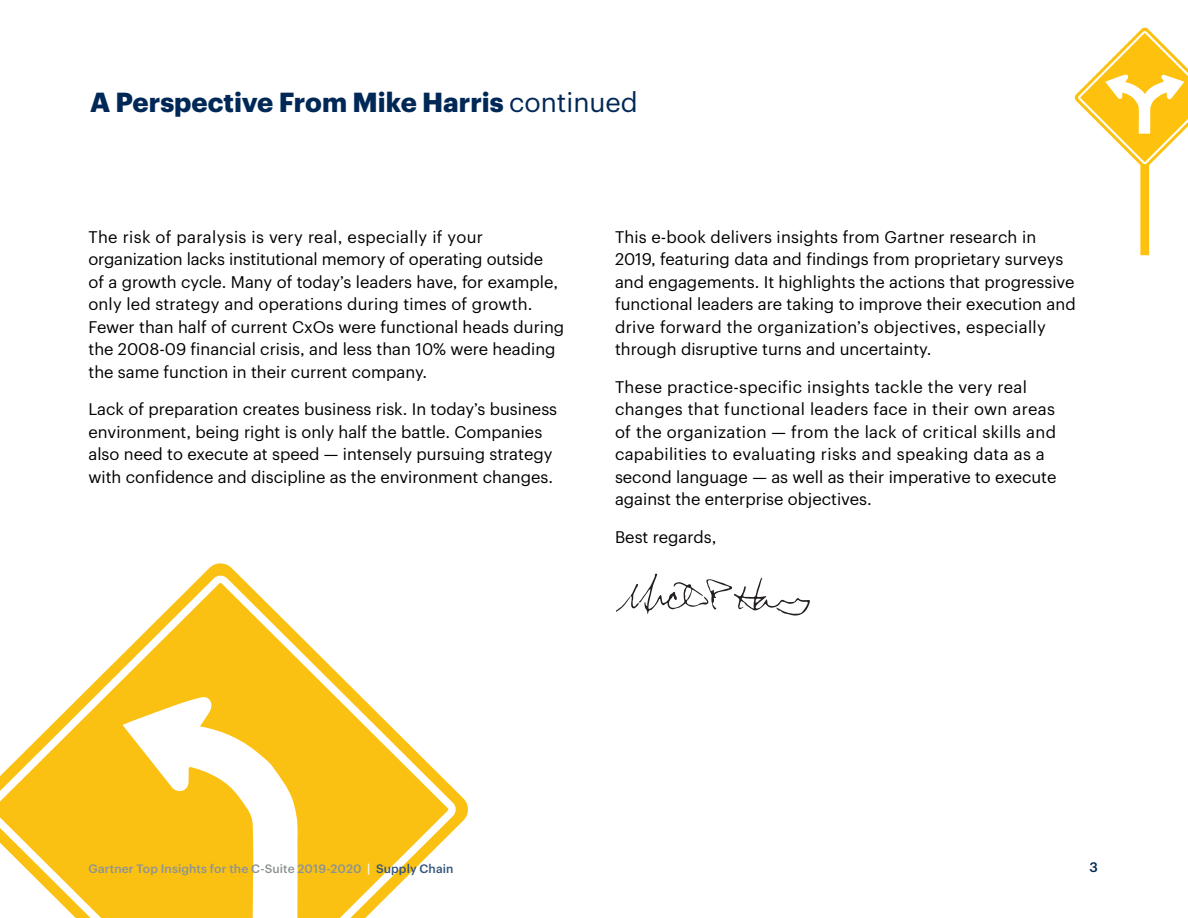
<style>
.page{position:relative;width:1188px;height:918px;background:#fff}
.page>*{position:absolute;margin:0;border:0;box-sizing:border-box;transform-origin:0 0}
.Chapter_Opener{font:700 27px "Graphik";color:#002856}
.Body_Text{font:16.5px/22.5px "Graphik";color:#000}
.Body_Text-2{font:16.5px/22.5px "Graphik";letter-spacing:.02em;color:#000}
.t1{font:500 13.5px "Graphik";color:#002856}
.t2{font:500 12px "Graphik";letter-spacing:.01em;color:#8c9393}
.s1{font-weight:400}
.s2{color:#fff}
.s3{color:#335378}
</style>
<div class="page">
<svg style="left:616px;top:574px;width:194px;height:42px"></svg>
<svg style="left:1074px;top:27px;width:114px;height:228px"></svg>
<svg style="left:0;top:563px;width:468px;height:355px;fill:#fbc112"></svg>
<p class="Chapter_Opener" style="left:90px;top:81px;width:549px">A Perspective From Mike Harris <span class="s1">continued</span></p>
<p class="Body_Text" style="left:88px;top:224px;width:477px">The risk of paralysis is very real, especially if your organization lacks institutional memory of operating outside<br>of a growth cycle. Many of today’s leaders have, for example, only led strategy and operations during times of growth.<br>Fewer than half of current CxOs were functional heads during the 2008-09 financial crisis, and less than 10% were heading the same function in their current company.</p>
<p class="Body_Text" style="left:88px;top:397px;width:470px">Lack of preparation creates business risk. In today’s business environment, being right is only half the battle. Companies also need to execute at speed — intensely pursuing strategy with confidence and discipline as the environment changes.</p>
<p class="Body_Text" style="left:615px;top:224px;width:462px">This e-book delivers insights from Gartner research in 2019, featuring data and findings from proprietary surveys and engagements. It highlights the actions that progressive functional leaders are taking to improve their execution and drive forward the organization’s objectives, especially through disruptive turns and uncertainty.</p>
<p class="Body_Text-2" style="left:615px;top:374px;width:443px">These practice-specific insights tackle the very real changes that functional leaders face in their own areas of the organization — from the lack of critical skills and capabilities to evaluating risks and speaking data as a second language — as well as their imperative to execute against the enterprise objectives.</p>
<p class="Body_Text" style="left:615px;top:524px;width:103px">Best regards,</p>
<p class="t2" style="left:88px;top:859px;width:366px">Gartner Top Insights for the C-Suite 2019-2020 <span class="s2">|</span> <span class="s3">Supply Chain</span></p>
<p class="t1" style="left:1090px;top:857px;width:10px">3</p>
</div>
